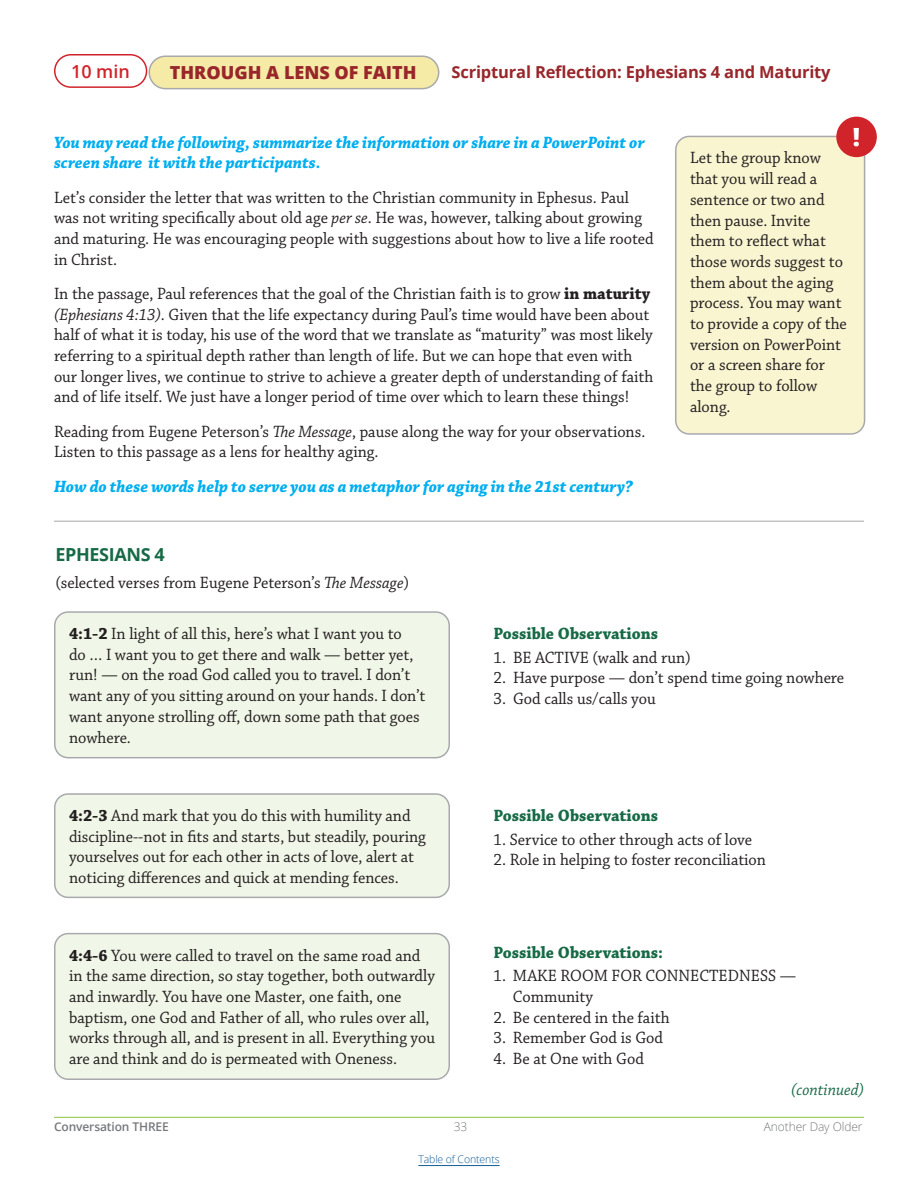
<style>
.page{position:relative;width:918px;height:1188px;background:#fff}
.page>*{position:absolute;margin:0;border:0;box-sizing:border-box;transform-origin:0 0}
.t1{font:800 25.05px "Open Sans";color:#fff}
.t2{font:800 18px "Open Sans";color:#98262b}
.MAIN_SUBHEAD{font:700 18px "Open Sans";letter-spacing:-.02em;color:#176a46}
.t3{font:600 18px "Open Sans";color:#d1232a}
.BODY_COPY{font:17.25px/20.7px "Chaparral Pro";color:#231f20;scale:.95 1}
.Numbered_LIST{font:17.25px/20.7px "Chaparral Pro";color:#231f20;scale:.95 1}
.Direction_text{font:italic 700 17.25px/20.7px "Chaparral Pro";color:#00aeef;scale:.95 1}
.Body_Copy_BOLD{font:700 17.25px "Chaparral Pro";color:#176a46;scale:.95 1}
.BODY_COPY-2{font:italic 17.25px "Chaparral Pro";color:#176a46;scale:.95 1}
.Body_Copy_SUBHEAD{font:700 16.5px "Open Sans";letter-spacing:-.01em;color:#98262b}
.t4{font:600 12px "Open Sans";letter-spacing:-.01em;color:#76787b}
.t5{font:300 12px "Open Sans";letter-spacing:-.01em;color:#76787b}
.t6{font:300 10.5px "Open Sans";letter-spacing:-.01em;color:#155e96}
.s1{font-style:italic}
.s2{font-weight:700}
</style>
<div class="page">
<hr style="left:54px;top:1117px;width:810px;height:1px;background:#8bc63e">
<hr style="left:418px;top:1165px;width:82px;height:1px;background:#155e96">
<div style="left:149px;top:56px;width:290px;height:33px;background:#f5eba6;border-radius:16px"></div>
<div style="left:149px;top:56px;width:290px;height:33px;border:2px solid #a8a9ad;border-radius:16px"></div>
<div style="left:54px;top:54px;width:93px;height:34px;border:2px solid #d1232a;border-radius:16px"></div>
<div style="left:676px;top:136px;width:189px;height:298px;background:#f9f5d1;border-radius:14px"></div>
<div style="left:675px;top:136px;width:190px;height:299px;border:2px solid #a8a9ad;border-radius:14px"></div>
<div style="left:836px;top:117px;width:41px;height:40px;background:#d1232a;border-radius:50%"></div>
<div style="left:55px;top:612px;width:394px;height:146px;background:#f1f7e8;border-radius:14px"></div>
<div style="left:54px;top:611px;width:396px;height:147px;border:2px solid #a8a9ad;border-radius:14px"></div>
<div style="left:55px;top:794px;width:394px;height:103px;background:#f1f7e8;border-radius:14px"></div>
<div style="left:54px;top:793px;width:396px;height:105px;border:2px solid #a8a9ad;border-radius:14px"></div>
<hr style="left:54px;top:521px;width:810px;height:1px;background:#a8a9ad">
<div style="left:55px;top:934px;width:394px;height:145px;background:#f1f7e8;border-radius:14px"></div>
<div style="left:54px;top:933px;width:396px;height:147px;border:2px solid #a8a9ad;border-radius:14px"></div>
<p class="t3" style="left:71px;top:59px;width:60px">10 min</p>
<p class="t2" style="left:170px;top:59px;width:248px">THROUGH A LENS OF FAITH</p>
<p class="Body_Copy_SUBHEAD" style="left:452px;top:61px;width:381px">Scriptural Reflection: Ephesians 4 and Maturity</p>
<p class="Direction_text" style="left:54px;top:132px;width:623px">You may read the following, summarize the information or share in a PowerPoint or screen share it with the participants.</p>
<p class="BODY_COPY" style="left:54px;top:188px;width:633px">Let’s consider the letter that was written to the Christian community in Ephesus. Paul was not writing specifically about old age <span class="s1">per se</span>. He was, however, talking about growing and maturing. He was encouraging people with suggestions about how to live a life rooted in Christ.</p>
<p class="BODY_COPY" style="left:54px;top:284px;width:632px">In the passage, Paul references that the goal of the Christian faith is to grow <span class="s2">in maturity </span><span class="s1">(Ephesians 4:13)</span>. Given that the life expectancy during Paul’s time would have been about half of what it is today, his use of the word that we translate as “maturity” was most likely referring to a spiritual depth rather than length of life. But we can hope that even with our longer lives, we continue to strive to achieve a greater depth of understanding of faith and of life itself. We just have a longer period of time over which to learn these things!</p>
<p class="BODY_COPY" style="left:54px;top:422px;width:624px">Reading from Eugene Peterson’s <span class="s1">The Message</span>, pause along the way for your observations.<br>Listen to this passage as a lens for healthy aging.</p>
<p class="Direction_text" style="left:54px;top:476px;width:611px">How do these words help to serve you as a metaphor for aging in the 21st century?</p>
<p class="MAIN_SUBHEAD" style="left:56px;top:542px;width:111px">EPHESIANS 4</p>
<p class="BODY_COPY" style="left:56px;top:573px;width:374px">(selected verses from Eugene Peterson’s <span class="s1">The Message</span>)</p>
<p class="t1" style="left:853px;top:118px;width:9px">!</p>
<p class="BODY_COPY" style="left:690px;top:148px;width:167px">Let the group know that you will read a sentence or two and then pause. Invite them to reflect what those words suggest to them about the aging process. You may want to provide a copy of the version on PowerPoint or a screen share for the group to follow along.</p>
<p class="BODY_COPY" style="left:69px;top:624px;width:377px"><span class="s2">4:1-2</span> In light of all this, here’s what I want you to<br>do … I want you to get there and walk — better yet, run! — on the road God called you to travel. I don’t want any of you sitting around on your hands. I don’t want anyone strolling off, down some path that goes nowhere.</p>
<p class="BODY_COPY" style="left:69px;top:806px;width:377px"><span class="s2">4:2-3</span> And mark that you do this with humility and discipline--not in fits and starts, but steadily, pouring yourselves out for each other in acts of love, alert at noticing differences and quick at mending fences.</p>
<p class="Body_Copy_BOLD" style="left:494px;top:623px;width:175px">Possible Observations</p>
<p class="Numbered_LIST" style="left:494px;top:648px;width:209px">1. BE ACTIVE (walk and run)</p>
<p class="Numbered_LIST" style="left:494px;top:668px;width:371px">2. Have purpose — don’t spend time going nowhere</p>
<p class="Numbered_LIST" style="left:494px;top:689px;width:172px">3. God calls us/calls you</p>
<p class="Body_Copy_BOLD" style="left:494px;top:805px;width:175px">Possible Observations</p>
<p class="Numbered_LIST" style="left:494px;top:830px;width:274px">1. Service to other through acts of love</p>
<p class="Numbered_LIST" style="left:494px;top:850px;width:288px">2. Role in helping to foster reconciliation</p>
<p class="BODY_COPY" style="left:69px;top:946px;width:387px"><span class="s2">4:4-6</span> You were called to travel on the same road and in the same direction, so stay together, both outwardly and inwardly. You have one Master, one faith, one baptism, one God and Father of all, who rules over all, works through all, and is present in all. Everything you are and think and do is permeated with Oneness.</p>
<p class="Body_Copy_BOLD" style="left:494px;top:942px;width:180px">Possible Observations:</p>
<p class="Numbered_LIST" style="left:513px;top:966px;width:300px;text-indent:-20px">1. MAKE ROOM FOR CONNECTEDNESS —<br>Community</p>
<p class="Numbered_LIST" style="left:493px;top:1008px;width:187px">2. Be centered in the faith</p>
<p class="Numbered_LIST" style="left:493px;top:1028px;width:180px">3. Remember God is God</p>
<p class="Numbered_LIST" style="left:493px;top:1049px;width:160px">4. Be at One with God</p>
<p class="BODY_COPY-2" style="left:791px;top:1080px;width:78px">(continued)</p>
<p class="t4" style="left:54px;top:1118px;width:116px">Conversation THREE</p>
<p class="t5" style="left:454px;top:1118px;width:15px">33</p>
<p class="t5" style="left:764px;top:1118px;width:100px">Another Day Older</p>
<p class="t6" style="left:418px;top:1152px;width:83px">Table of Contents</p>
</div>
